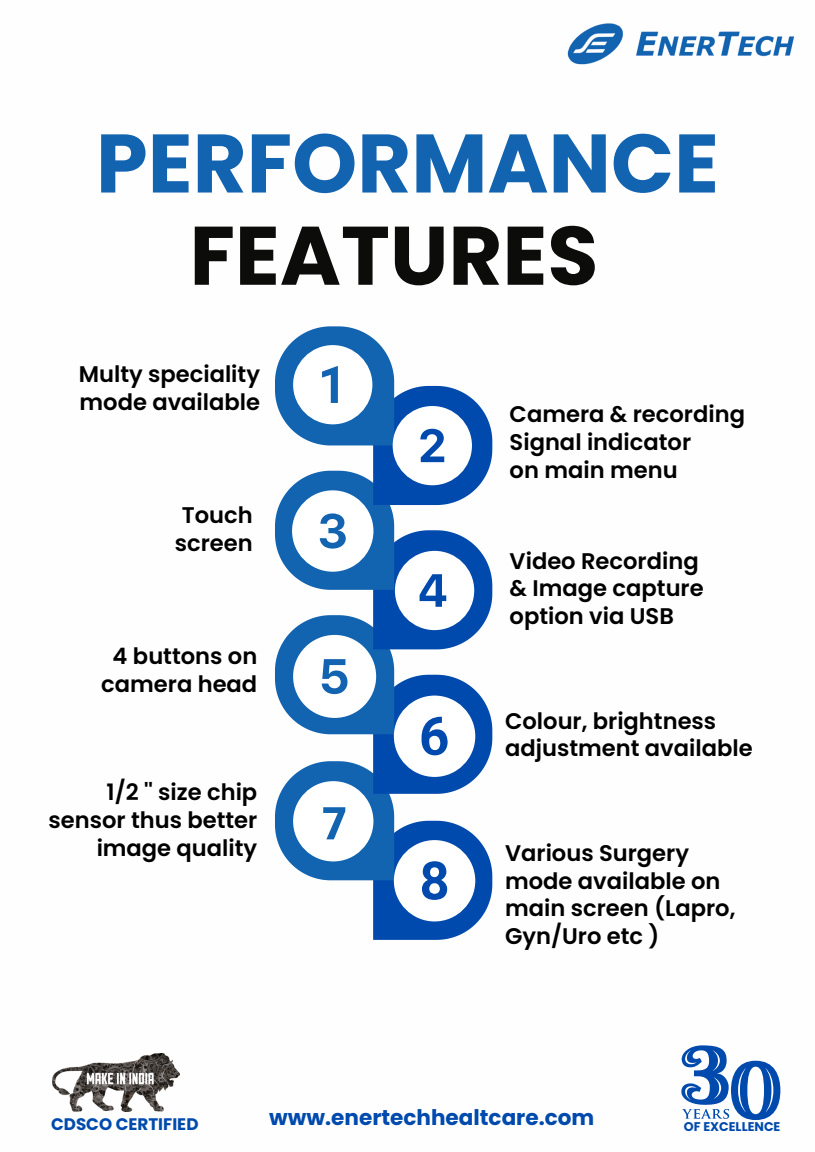
<style>
.page{position:relative;width:815px;height:1152px;background:#fff}
.page>*{position:absolute;margin:0;border:0;box-sizing:border-box;transform-origin:0 0}
.t1{font:700 82.88px "Poppins";color:#1263b0}
.t2{font:700 82.88px "Poppins";color:#0c0c0b}
.t3{font:600 22.65px/27.6px "Poppins";color:#000}
.t4{font:600 22.58px/27.8px "Poppins";color:#000;text-align:center}
.t5{font:700 21.52px "Poppins";color:#004aad}
.t6{font:700 16.73px "Poppins";color:#004aad}
.t7{font:700 12.6px "Poppins";color:#004aad}
</style>
<div class="page">
<img style="left:567px;top:23px;width:228px;height:42px">
<img style="left:52px;top:1053px;width:127px;height:58px">
<svg style="left:681px;top:1045px;width:99px;height:75px"></svg>
<svg style="left:275px;top:326px;width:217px;height:614px"></svg>
<h1 class="t1" style="left:96px;top:106px;width:624px">PERFORMANCE</h1>
<h1 class="t2" style="left:189px;top:198px;width:410px">FEATURES</h1>
<p class="t3" style="left:79px;top:360px;width:183px">Multy speciality mode available</p>
<p class="t4" style="left:175px;top:501px;width:79px">Touch screen</p>
<p class="t3" style="left:101px;top:642px;width:157px;text-align:center">4 buttons on camera head</p>
<p class="t4" style="left:48px;top:778px;width:210px;text-align:right">1/2 '' size chip sensor thus better image quality</p>
<p class="t3" style="left:509px;top:401px;width:237px">Camera &amp; recording<br>Signal indicator<br>on main menu</p>
<p class="t3" style="left:509px;top:547px;width:195px">Video Recording &amp; Image capture option via USB</p>
<p class="t3" style="left:505px;top:707px;width:249px">Colour, brightness adjustment available</p>
<p class="t3" style="left:505px;top:839px;width:232px">Various Surgery mode available on main screen (Lapro,<br>Gyn/Uro etc )</p>
<p class="t6" style="left:51px;top:1112px;width:149px">CDSCO CERTIFIED</p>
<p class="t5" style="left:269px;top:1102px;width:326px">www.enertechhealtcare.com</p>
<h1 class="t7" style="left:683px;top:1118px;width:98px">OF EXCELLENCE</h1>
</div>
